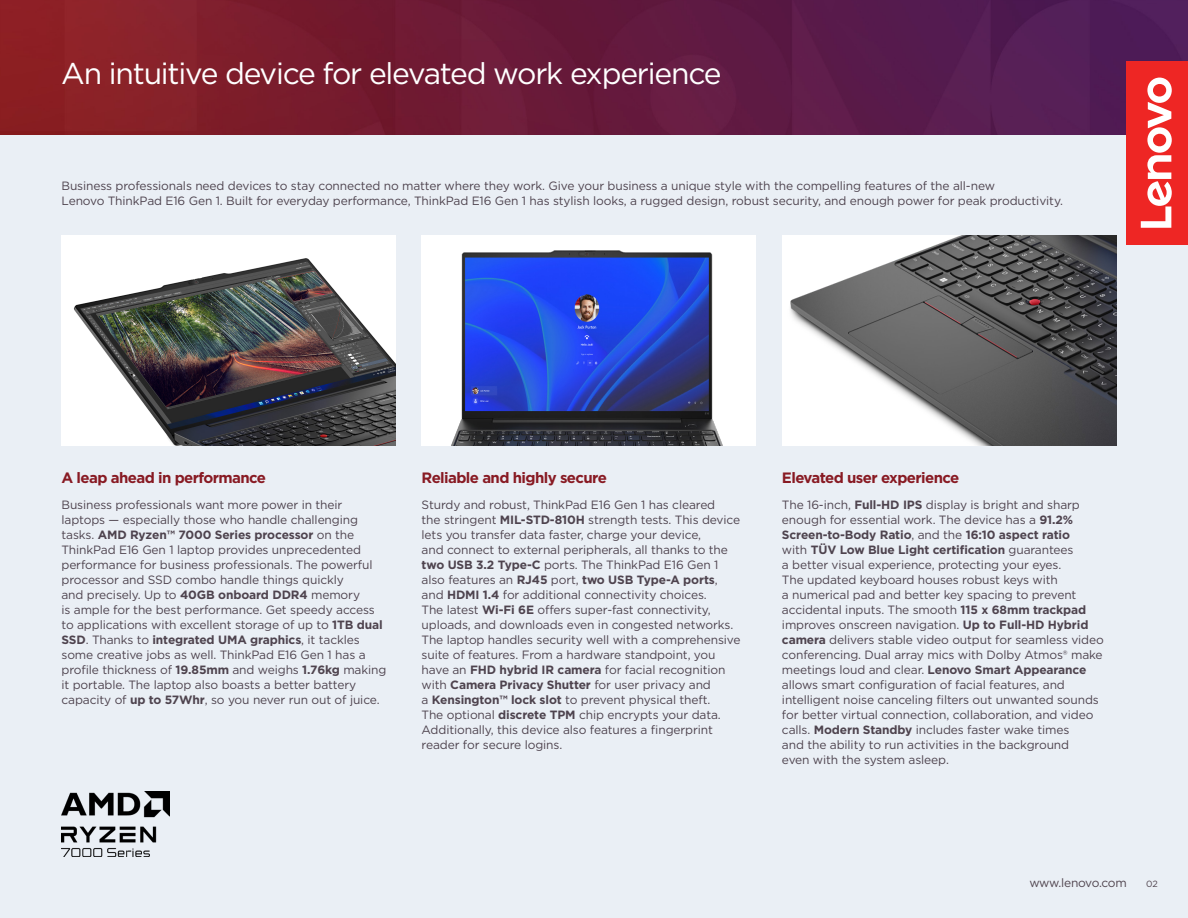
<style>
.page{position:relative;width:1188px;height:918px;background:#eaeff5}
.page>*{position:absolute;margin:0;border:0;box-sizing:border-box;transform-origin:0 0}
.Product_Subhead{font:30px "Gotham";letter-spacing:-.04em;color:#fff}
.Body_text{font:700 15px "Gotham";letter-spacing:-.04em;color:#881a23}
.Body_text-2{font:12px/15px "Gotham";letter-spacing:-.01em;color:#4e434e}
.t1{font:12px "Gotham";letter-spacing:-.03em;color:#50444e}
.t2{font:9px "Gotham";color:#50444e}
.s1{font-weight:700}
</style>
<div class="page">
<img style="left:0;top:0;width:1188px;height:135px">
<div style="left:1127px;top:61px;width:61px;height:184px;background:#ee2624"></div>
<svg style="left:1141px;top:78px;width:31px;height:150px"></svg>
<img style="left:61px;top:791px;width:108px;height:66px">
<img style="left:61px;top:235px;width:334px;height:211px">
<img style="left:422px;top:235px;width:334px;height:211px">
<img style="left:782px;top:235px;width:334px;height:211px">
<p class="Product_Subhead" style="left:61px;top:54px;width:662px">An intuitive device for elevated work experience</p>
<p class="Body_text-2" style="left:62px;top:178px;width:1003px">Business professionals need devices to stay connected no matter where they work. Give your business a unique style with the compelling features of the all-new<br>Lenovo ThinkPad E16 Gen 1. Built for everyday performance, ThinkPad E16 Gen 1 has stylish looks, a rugged design, robust security, and enough power for peak productivity.</p>
<p class="Body_text" style="left:62px;top:468px;width:206px">A leap ahead in performance</p>
<p class="Body_text-2" style="left:62px;top:497px;width:326px">Business professionals want more power in their laptops — especially those who handle challenging tasks. <span class="s1">AMD Ryzen™ 7000 Series processor</span> on the ThinkPad E16 Gen 1 laptop provides unprecedented performance for business professionals. The powerful processor and SSD combo handle things quickly<br>and precisely. Up to <span class="s1">40GB onboard DDR4</span> memory<br>is ample for the best performance. Get speedy access to applications with excellent storage of up to <span class="s1">1TB dual SSD</span>. Thanks to <span class="s1">integrated UMA graphics</span>, it tackles some creative jobs as well. ThinkPad E16 Gen 1 has a profile thickness of <span class="s1">19.85mm</span> and weighs <span class="s1">1.76kg</span> making it portable. The laptop also boasts a better battery capacity of <span class="s1">up to 57Whr</span>, so you never run out of juice.</p>
<p class="Body_text" style="left:422px;top:468px;width:187px">Reliable and highly secure</p>
<p class="Body_text-2" style="left:422px;top:497px;width:321px">Sturdy and robust, ThinkPad E16 Gen 1 has cleared<br>the stringent <span class="s1">MIL-STD-810H</span> strength tests. This device lets you transfer data faster, charge your device,<br>and connect to external peripherals, all thanks to the <span class="s1">two USB 3.2 Type-C</span> ports. The ThinkPad E16 Gen 1 also features an <span class="s1">RJ45</span> port, <span class="s1">two USB Type-A ports</span>, and <span class="s1">HDMI 1.4</span> for additional connectivity choices.<br>The latest <span class="s1">Wi-Fi 6E</span> offers super-fast connectivity, uploads, and downloads even in congested networks.<br>The laptop handles security well with a comprehensive suite of features. From a hardware standpoint, you have an <span class="s1">FHD hybrid IR camera</span> for facial recognition with <span class="s1">Camera Privacy Shutter</span> for user privacy and<br>a <span class="s1">Kensington™ lock slot</span> to prevent physical theft.<br>The optional <span class="s1">discrete TPM</span> chip encrypts your data.<br>Additionally, this device also features a fingerprint reader for secure logins.</p>
<p class="Body_text" style="left:782px;top:468px;width:179px">Elevated user experience</p>
<p class="Body_text-2" style="left:782px;top:497px;width:323px">The 16-inch, <span class="s1">Full-HD IPS</span> display is bright and sharp enough for essential work. The device has a <span class="s1">91.2% Screen-to-Body Ratio</span>, and the <span class="s1">16:10 aspect ratio<br></span>with <span class="s1">TÜV Low Blue Light certification</span> guarantees<br>a better visual experience, protecting your eyes.<br>The updated keyboard houses robust keys with<br>a numerical pad and better key spacing to prevent accidental inputs. The smooth <span class="s1">115 x 68mm trackpad </span>improves onscreen navigation. <span class="s1">Up to Full-HD Hybrid camera</span> delivers stable video output for seamless video conferencing. Dual array mics with Dolby Atmos® make meetings loud and clear. <span class="s1">Lenovo Smart Appearance </span>allows smart configuration of facial features, and intelligent noise canceling filters out unwanted sounds for better virtual connection, collaboration, and video calls. <span class="s1">Modern Standby</span> includes faster wake times<br>and the ability to run activities in the background<br>even with the system asleep.</p>
<p class="t1" style="left:1029px;top:875px;width:99px">www.lenovo.com</p>
<p class="t2" style="left:1146px;top:878px;width:13px">02</p>
</div>
